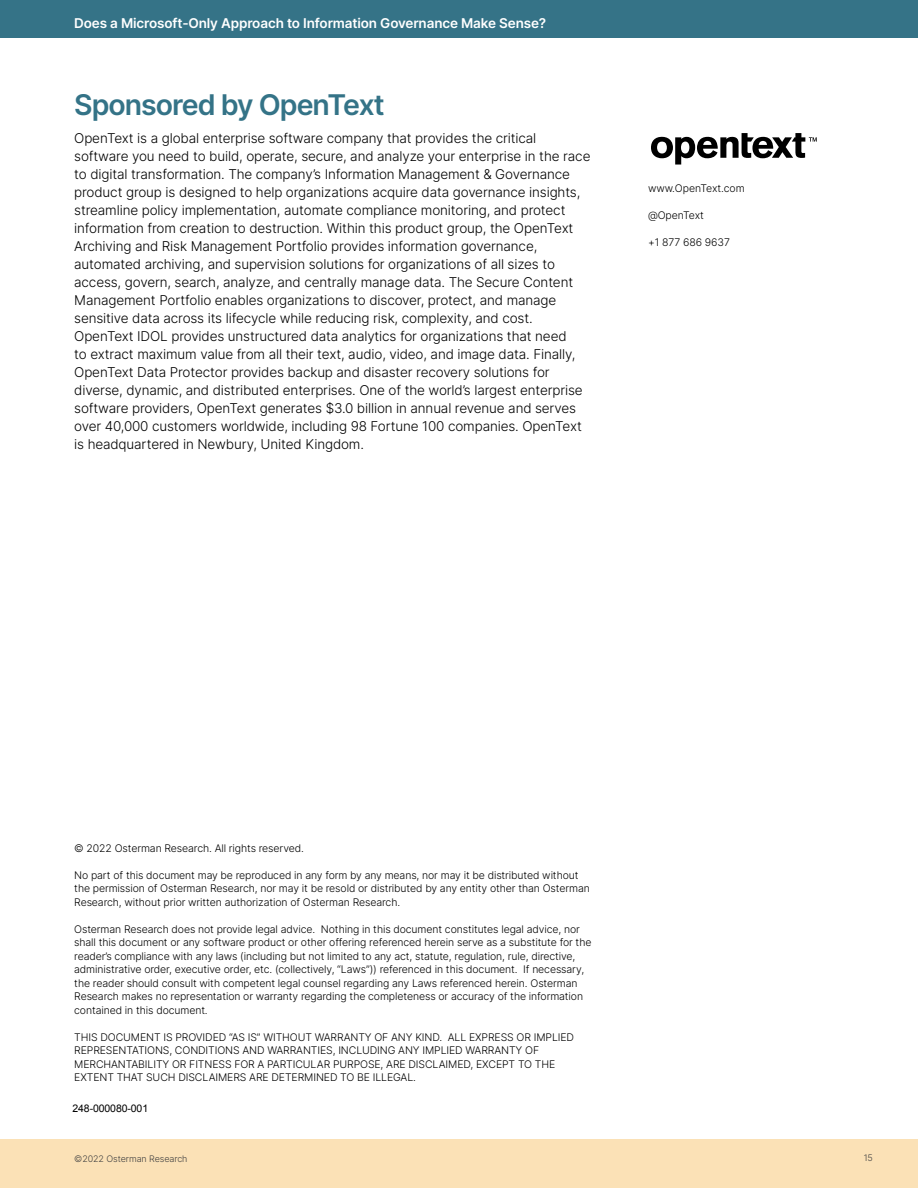
<style>
.page{position:relative;width:918px;height:1188px;background:#fff}
.page>*{position:absolute;margin:0;border:0;box-sizing:border-box;transform-origin:0 0}
.H1-WT_PG_WP{font:600 28.5px "Inter";letter-spacing:-.035em;color:#347387}
.Body1-WT_PG_WP{font:300 13.5px/18px "Inter";letter-spacing:-.01em;color:#000}
.t1{font:600 13.5px "Inter";letter-spacing:-.01em;color:#fff}
.Body1-WT_PG_WP-2{font:300 10.5px/13.5px "Inter";letter-spacing:-.01em;color:#000}
.t2{font:10.5px "Arial";letter-spacing:-.01em;color:#000}
.t3{font:300 9px "Inter";letter-spacing:-.01em;color:#404040}
</style>
<div class="page">
<div style="left:0;top:1139px;width:918px;height:49px;background:#fbe1b6"></div>
<div style="left:0;top:0;width:918px;height:38px;background:#357387"></div>
<svg style="left:651px;top:133px;width:166px;height:32px"></svg>
<p class="t1" style="left:74px;top:13px;width:474px">Does a Microsoft-Only Approach to Information Governance Make Sense?</p>
<p class="H1-WT_PG_WP" style="left:74px;top:84px;width:312px">Sponsored by OpenText</p>
<p class="Body1-WT_PG_WP" style="left:74px;top:129px;width:518px">OpenText is a global enterprise software company that provides the critical software you need to build, operate, secure, and analyze your enterprise in the race to digital transformation. The company’s Information Management &amp; Governance product group is designed to help organizations acquire data governance insights, streamline policy implementation, automate compliance monitoring, and protect information from creation to destruction. Within this product group, the OpenText Archiving and Risk Management Portfolio provides information governance,</p>
<p class="Body1-WT_PG_WP" style="left:74px;top:255px;width:510px">automated archiving, and supervision solutions for organizations of all sizes to access, govern, search, analyze, and centrally manage data. The Secure Content Management Portfolio enables organizations to discover, protect, and manage sensitive data across its lifecycle while reducing risk, complexity, and cost.<br>OpenText IDOL provides unstructured data analytics for organizations that need<br>to extract maximum value from all their text, audio, video, and image data. Finally, OpenText Data Protector provides backup and disaster recovery solutions for diverse, dynamic, and distributed enterprises. One of the world’s largest enterprise</p>
<p class="Body1-WT_PG_WP" style="left:74px;top:399px;width:509px">software providers, OpenText generates $3.0 billion in annual revenue and serves over 40,000 customers worldwide, including 98 Fortune 100 companies. OpenText is headquartered in Newbury, United Kingdom.</p>
<p class="Body1-WT_PG_WP-2" style="left:648px;top:181px;width:98px">www.OpenText.com</p>
<p class="Body1-WT_PG_WP-2" style="left:648px;top:208px;width:57px">@OpenText</p>
<p class="Body1-WT_PG_WP-2" style="left:648px;top:235px;width:83px">+1 877 686 9637</p>
<p class="Body1-WT_PG_WP-2" style="left:74px;top:841px;width:231px">© 2022 Osterman Research. All rights reserved.</p>
<p class="Body1-WT_PG_WP-2" style="left:74px;top:868px;width:517px">No part of this document may be reproduced in any form by any means, nor may it be distributed without the permission of Osterman Research, nor may it be resold or distributed by any entity other than Osterman<br>Research, without prior written authorization of Osterman Research.</p>
<p class="Body1-WT_PG_WP-2" style="left:74px;top:922px;width:519px">Osterman Research does not provide legal advice. Nothing in this document constitutes legal advice, nor shall this document or any software product or other offering referenced herein serve as a substitute for the reader’s compliance with any laws (including but not limited to any act, statute, regulation, rule, directive, administrative order, executive order, etc. (collectively, “Laws”)) referenced in this document. If necessary, the reader should consult with competent legal counsel regarding any Laws referenced herein. Osterman Research makes no representation or warranty regarding the completeness or accuracy of the information contained in this document.</p>
<p class="Body1-WT_PG_WP-2" style="left:74px;top:1030px;width:501px">THIS DOCUMENT IS PROVIDED “AS IS” WITHOUT WARRANTY OF ANY KIND. ALL EXPRESS OR IMPLIED REPRESENTATIONS, CONDITIONS AND WARRANTIES, INCLUDING ANY IMPLIED WARRANTY OF MERCHANTABILITY OR FITNESS FOR A PARTICULAR PURPOSE, ARE DISCLAIMED, EXCEPT TO THE EXTENT THAT SUCH DISCLAIMERS ARE DETERMINED TO BE ILLEGAL.</p>
<p class="t2" style="left:73px;top:1102px;width:77px">248-000080-001</p>
<p class="t3" style="left:74px;top:1152px;width:115px">©2022 Osterman Research</p>
<p class="t3" style="left:864px;top:1151px;width:11px">15</p>
</div>
